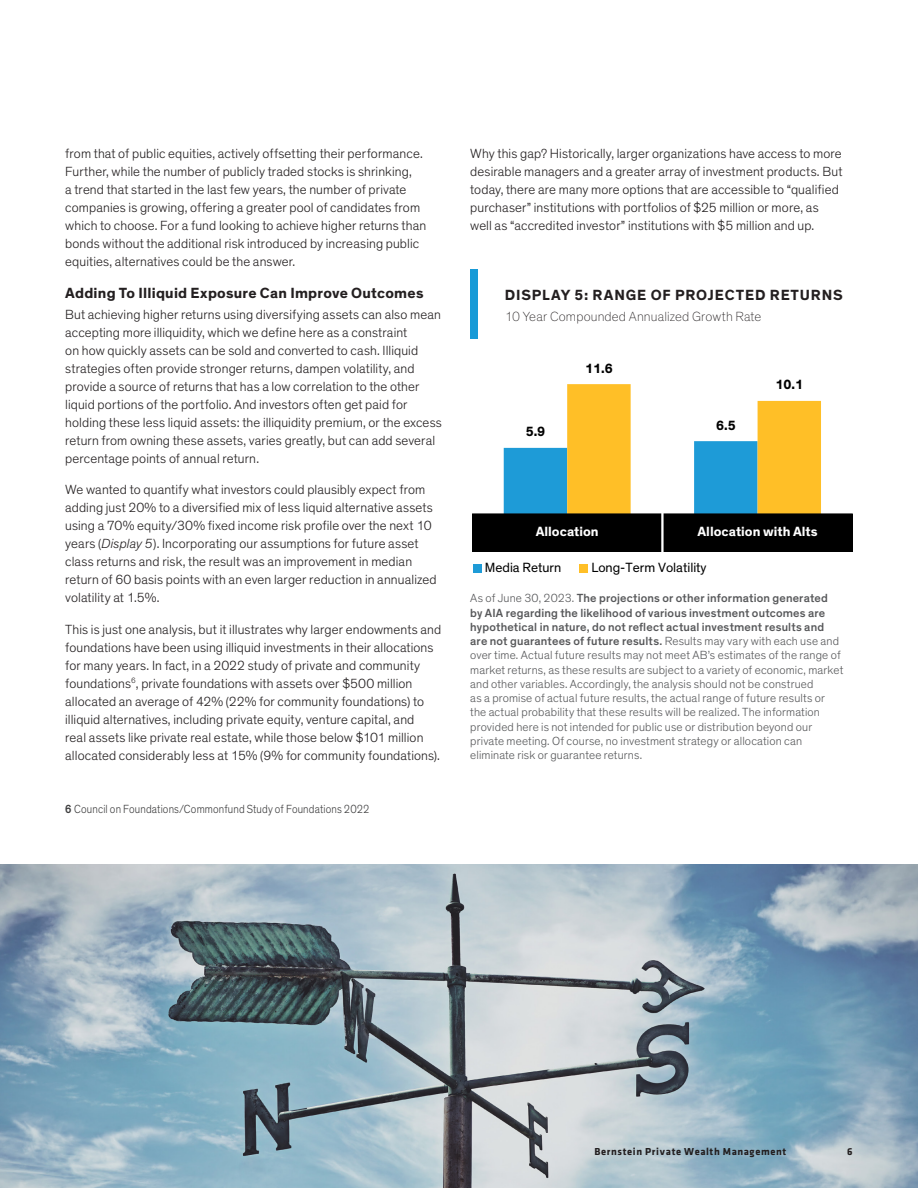
<style>
.page{position:relative;width:918px;height:1188px;background:#fff}
.page>*{position:absolute;margin:0;border:0;box-sizing:border-box;transform-origin:0 0}
.Subhead_Level_1_Theinhardt_10_12{font:700 15px "Theinhardt";letter-spacing:.015em;color:#231f20}
.Display_Title_10_11{font:700 15px "Theinhardt";letter-spacing:.055em;color:#231f20}
.t1{font:13.65px "Theinhardt";color:#000}
.t2{font:700 13.65px "Theinhardt";color:#fff}
.t3{font:700 13.65px "Theinhardt";color:#000}
.Body_Copy_9_12{font:300 13.5px/18px "Theinhardt";letter-spacing:.01em;color:#231f20}
.Display_Subtitle_9_11{font:100 13.5px "Theinhardt";letter-spacing:.01em;color:#231f20}
.Display_Footnote_8_9_5{font:300 12px/14.2px "Theinhardt";letter-spacing:.015em;color:#57585a}
.t4{font:300 12px "Theinhardt";letter-spacing:.015em;color:#3e3e3f;scale:.9 1}
.t5{font:700 10.5px "Klavika";letter-spacing:.06em;color:#231f20}
.s1{font-style:italic}
.s2{font-weight:500}
</style>
<div class="page">
<div style="left:470px;top:270px;width:8px;height:69px;background:#179ad7"></div>
<div style="left:472px;top:514px;width:381px;height:37px;background:#000"></div>
<svg style="left:504px;top:384px;width:317px;height:129px"></svg>
<hr style="left:472px;top:513px;width:381px;height:2px;background:#000">
<div style="left:473px;top:564px;width:8px;height:9px;background:#1e9bd7"></div>
<div style="left:580px;top:564px;width:8px;height:9px;background:#ffbf27"></div>
<hr style="left:661px;top:512px;width:3px;height:41px;background:#fff">
<img style="left:0;top:864px;width:918px;height:324px">
<p class="Body_Copy_9_12" style="left:65px;top:145px;width:363px">from that of public equities, actively offsetting their performance.<br>Further, while the number of publicly traded stocks is shrinking,<br>a trend that started in the last few years, the number of private companies is growing, offering a greater pool of candidates from which to choose. For a fund looking to achieve higher returns than bonds without the additional risk introduced by increasing public equities, alternatives could be the answer.</p>
<p class="Subhead_Level_1_Theinhardt_10_12" style="left:65px;top:283px;width:360px">Adding To Illiquid Exposure Can Improve Outcomes</p>
<p class="Body_Copy_9_12" style="left:65px;top:305px;width:378px">But achieving higher returns using diversifying assets can also mean accepting more illiquidity, which we define here as a constraint<br>on how quickly assets can be sold and converted to cash. Illiquid strategies often provide stronger returns, dampen volatility, and provide a source of returns that has a low correlation to the other liquid portions of the portfolio. And investors often get paid for holding these less liquid assets: the illiquidity premium, or the excess return from owning these assets, varies greatly, but can add several percentage points of annual return.</p>
<p class="Body_Copy_9_12" style="left:65px;top:481px;width:373px">We wanted to quantify what investors could plausibly expect from adding just 20% to a diversified mix of less liquid alternative assets using a 70% equity/30% fixed income risk profile over the next 10 years (<span class="s1">Display 5</span>). Incorporating our assumptions for future asset class returns and risk, the result was an improvement in median return of 60 basis points with an even larger reduction in annualized volatility at 1.5%.</p>
<p class="Body_Copy_9_12" style="left:65px;top:620px;width:378px">This is just one analysis, but it illustrates why larger endowments and foundations have been using illiquid investments in their allocations for many years. In fact, in a 2022 study of private and community foundations<sup>6</sup>, private foundations with assets over $500 million allocated an average of 42% (22% for community foundations) to illiquid alternatives, including private equity, venture capital, and<br>real assets like private real estate, while those below $101 million allocated considerably less at 15% (9% for community foundations).</p>
<p class="t4" style="left:65px;top:802px;width:339px"><span class="s2">6</span> Council on Foundations/Commonfund Study of Foundations 2022</p>
<p class="Body_Copy_9_12" style="left:470px;top:145px;width:374px">Why this gap? Historically, larger organizations have access to more desirable managers and a greater array of investment products. But today, there are many more options that are accessible to “qualified purchaser” institutions with portfolios of $25 million or more, as well as “accredited investor” institutions with $5 million and up.</p>
<p class="Display_Title_10_11" style="left:505px;top:286px;width:339px">DISPLAY 5: RANGE OF PROJECTED RETURNS</p>
<p class="Display_Subtitle_9_11" style="left:505px;top:308px;width:258px">10 Year Compounded Annualized Growth Rate</p>
<p class="t3" style="left:526px;top:423px;width:21px">5.9</p>
<p class="t3" style="left:585px;top:360px;width:29px">11.6</p>
<p class="t3" style="left:716px;top:417px;width:21px">6.5</p>
<p class="t3" style="left:776px;top:376px;width:29px">10.1</p>
<p class="t2" style="left:536px;top:523px;width:64px">Allocation</p>
<p class="t2" style="left:697px;top:523px;width:122px">Allocation with Alts</p>
<p class="t1" style="left:485px;top:560px;width:78px">Media Return</p>
<p class="t1" style="left:591px;top:560px;width:117px">Long-Term Volatility</p>
<p class="Display_Footnote_8_9_5" style="left:470px;top:592px;width:375px">As of June 30, 2023. <span class="s2">The projections or other information generated<br>by AIA regarding the likelihood of various investment outcomes are hypothetical in nature, do not reflect actual investment results and are not guarantees of future results.</span> Results may vary with each use and over time. Actual future results may not meet AB’s estimates of the range of market returns, as these results are subject to a variety of economic, market and other variables. Accordingly, the analysis should not be construed<br>as a promise of actual future results, the actual range of future results or the actual probability that these results will be realized. The information provided here is not intended for public use or distribution beyond our private meeting. Of course, no investment strategy or allocation can eliminate risk or guarantee returns.</p>
<p class="t5" style="left:595px;top:1144px;width:193px">Bernstein Private Wealth Management</p>
<p class="t5" style="left:847px;top:1144px;width:7px">6</p>
</div>
